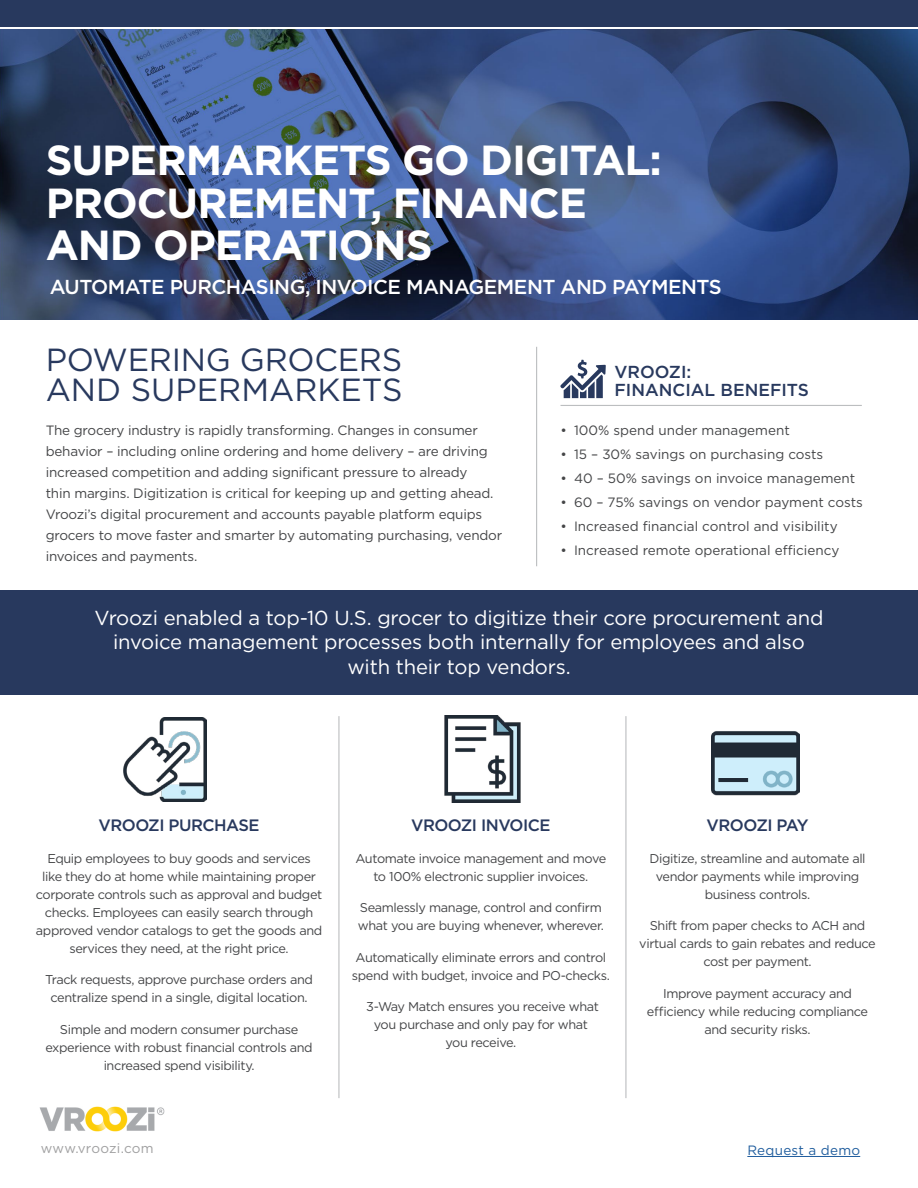
<style>
.page{position:relative;width:918px;height:1188px;background:#fff}
.page>*{position:absolute;margin:0;border:0;box-sizing:border-box;transform-origin:0 0}
.t1{font:700 42px/42.5px "Gotham";letter-spacing:-.025em;color:#fff}
.t2{font:31.95px/30.3px "Gotham";letter-spacing:-.01em;color:#28395e}
.t3{font:20.25px/24.8px "Gotham";letter-spacing:-.01em;color:#fff;text-align:center}
.t4{font:500 20.25px "Gotham";letter-spacing:-.025em;color:#fff}
.t5{font:500 17.4px/18px "Gotham";color:#28395e}
.t6{font:500 16.5px "Gotham";letter-spacing:-.03em;color:#28395e}
.t7{font:13.5px/21px "Gotham";letter-spacing:-.015em;color:#444547}
.t8{font:13.5px "Gotham";letter-spacing:.01em;color:#a0a0a1}
.t9{font:13.5px "Gotham";letter-spacing:.02em;color:#215e9e}
.t10{font:12.75px/18px "Gotham";letter-spacing:-.03em;color:#444547;text-align:center}
</style>
<div class="page">
<img style="left:39px;top:1107px;width:125px;height:25px">
<hr style="left:747px;top:1156px;width:113px;height:1px;background:#215e9e">
<img style="left:0;top:30px;width:918px;height:290px">
<div style="left:0;top:0;width:918px;height:26px;background:#28395e"></div>
<div style="left:0;top:591px;width:918px;height:104px;background:#28395e"></div>
<img style="left:123px;top:718px;width:84px;height:83px">
<img style="left:444px;top:716px;width:77px;height:86px">
<img style="left:711px;top:731px;width:89px;height:65px">
<hr style="left:338px;top:716px;width:2px;height:382px;background:#bcbec0">
<hr style="left:625px;top:716px;width:1px;height:382px;background:#bcbec0">
<svg style="left:560px;top:360px;width:46px;height:38px"></svg>
<hr style="left:561px;top:405px;width:301px;height:1px;background:#bcbec0">
<hr style="left:536px;top:347px;width:1px;height:219px;background:#bcbec0">
<h1 class="t1" style="left:46px;top:139px;width:618px">SUPERMARKETS GO DIGITAL:<br>PROCUREMENT, FINANCE<br>AND OPERATIONS</h1>
<h3 class="t4" style="left:50px;top:274px;width:674px">AUTOMATE PURCHASING, INVOICE MANAGEMENT AND PAYMENTS</h3>
<h2 class="t2" style="left:46px;top:344px;width:358px">POWERING GROCERS<br>AND SUPERMARKETS</h2>
<p class="t7" style="left:46px;top:419px;width:458px">The grocery industry is rapidly transforming. Changes in consumer behavior – including online ordering and home delivery – are driving increased competition and adding significant pressure to already<br>thin margins. Digitization is critical for keeping up and getting ahead.<br>Vroozi’s digital procurement and accounts payable platform equips grocers to move faster and smarter by automating purchasing, vendor invoices and payments.</p>
<h3 class="t5" style="left:615px;top:363px;width:196px">VROOZI:<br>FINANCIAL BENEFITS</h3>
<p class="t7" style="left:561px;top:419px;width:231px">• 100% spend under management</p>
<p class="t7" style="left:561px;top:443px;width:264px">• 15 – 30% savings on purchasing costs</p>
<p class="t7" style="left:561px;top:467px;width:296px">• 40 – 50% savings on invoice management</p>
<p class="t7" style="left:561px;top:491px;width:304px">• 60 – 75% savings on vendor payment costs</p>
<p class="t7" style="left:561px;top:515px;width:279px">• Increased financial control and visibility</p>
<p class="t7" style="left:561px;top:539px;width:280px">• Increased remote operational efficiency</p>
<h3 class="t3" style="left:95px;top:605px;width:730px">Vroozi enabled a top-10 U.S. grocer to digitize their core procurement and invoice management processes both internally for employees and also with their top vendors.</h3>
<p class="t6" style="left:99px;top:814px;width:163px">VROOZI PURCHASE</p>
<p class="t10" style="left:36px;top:849px;width:288px">Equip employees to buy goods and services like they do at home while maintaining proper corporate controls such as approval and budget checks. Employees can easily search through approved vendor catalogs to get the goods and services they need, at the right price.</p>
<p class="t10" style="left:45px;top:970px;width:269px">Track requests, approve purchase orders and centralize spend in a single, digital location.</p>
<p class="t10" style="left:46px;top:1020px;width:269px">Simple and modern consumer purchase experience with robust financial controls and increased spend visibility.</p>
<p class="t6" style="left:411px;top:814px;width:141px">VROOZI INVOICE</p>
<p class="t10" style="left:355px;top:849px;width:252px">Automate invoice management and move to 100% electronic supplier invoices.</p>
<p class="t10" style="left:358px;top:898px;width:248px;text-align:left">Seamlessly manage, control and confirm what you are buying whenever, wherever.</p>
<p class="t10" style="left:352px;top:948px;width:260px;text-align:left">Automatically eliminate errors and control spend with budget, invoice and PO-checks.</p>
<p class="t10" style="left:366px;top:997px;width:234px">3-Way Match ensures you receive what you purchase and only pay for what you receive.</p>
<p class="t6" style="left:707px;top:814px;width:103px">VROOZI PAY</p>
<p class="t10" style="left:649px;top:849px;width:218px">Digitize, streamline and automate all vendor payments while improving business controls.</p>
<p class="t10" style="left:639px;top:916px;width:238px">Shift from paper checks to ACH and virtual cards to gain rebates and reduce cost per payment.</p>
<p class="t10" style="left:647px;top:984px;width:223px">Improve payment accuracy and efficiency while reducing compliance and security risks.</p>
<p class="t8" style="left:41px;top:1140px;width:114px">www.vroozi.com</p>
<p class="t9" style="left:747px;top:1142px;width:114px">Request a demo</p>
</div>
